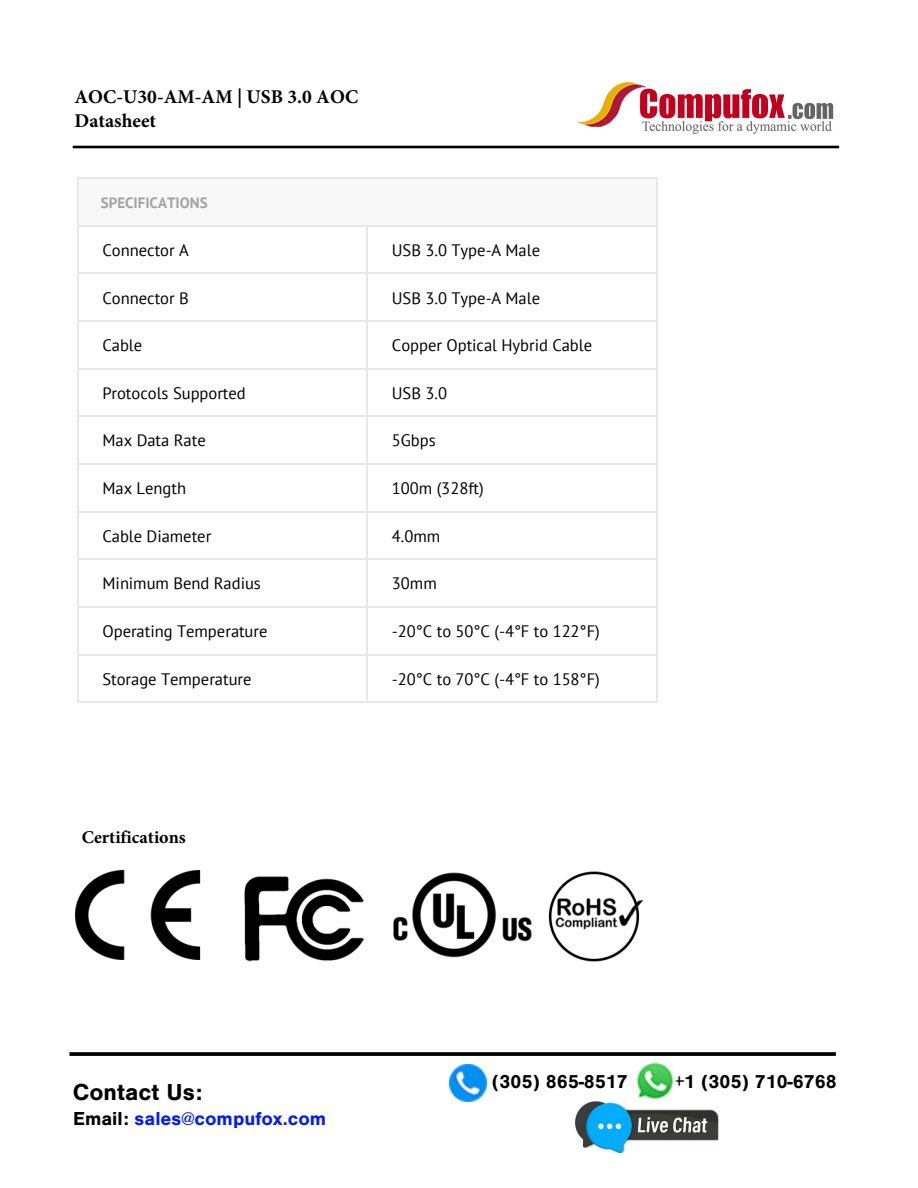
<style>
.page{position:relative;width:918px;height:1188px;background:#fff}
.page>*{position:absolute;margin:0;border:0;box-sizing:border-box;transform-origin:0 0}
.t1{font:700 24px "Nimbus San";color:#000}
.t2{font:700 19.5px/24.2px "Minion Pro";color:#000}
.t3{font:700 19.5px "Nimbus San";color:#000}
.t4{font:700 19.5px "Nimbus San";color:#051df0}
.t5{font:700 18px "Minion Pro";color:#000}
.t6{font:16.5px "PT Sans";color:#000}
.t7{font:700 15px "PT Sans";color:#a3a3a3}
.s1{color:#000}
</style>
<div class="page">
<hr style="left:73px;top:146px;width:766px;height:2px;background:#000">
<img style="left:577px;top:81px;width:257px;height:53px">
<img style="left:575px;top:1102px;width:144px;height:50px">
<svg style="left:69px;top:1052px;width:767px;height:4px;background:#101010"></svg>
<img style="left:632px;top:1062px;width:45px;height:41px">
<img style="left:449px;top:1064px;width:38px;height:38px">
<div style="left:78px;top:179px;width:578px;height:46px;background:#f8f8f8"></div>
<hr style="left:78px;top:178px;width:578px;height:1px;background:#e8e8e8">
<hr style="left:77px;top:179px;width:1px;height:46px;background:#e8e8e8">
<hr style="left:656px;top:179px;width:2px;height:46px;background:#e8e8e8">
<hr style="left:78px;top:225px;width:289px;height:2px;background:#e8e8e8">
<hr style="left:368px;top:225px;width:288px;height:2px;background:#e8e8e8">
<hr style="left:77px;top:227px;width:1px;height:46px;background:#e8e8e8">
<hr style="left:367px;top:227px;width:1px;height:46px;background:#e8e8e8">
<hr style="left:656px;top:227px;width:2px;height:46px;background:#e8e8e8">
<hr style="left:78px;top:273px;width:289px;height:1px;background:#e8e8e8">
<hr style="left:368px;top:273px;width:288px;height:1px;background:#e8e8e8">
<hr style="left:77px;top:274px;width:1px;height:46px;background:#e8e8e8">
<hr style="left:367px;top:274px;width:1px;height:46px;background:#e8e8e8">
<hr style="left:656px;top:274px;width:2px;height:46px;background:#e8e8e8">
<hr style="left:78px;top:320px;width:289px;height:2px;background:#e8e8e8">
<hr style="left:368px;top:320px;width:288px;height:2px;background:#e8e8e8">
<hr style="left:77px;top:322px;width:1px;height:46px;background:#e8e8e8">
<hr style="left:367px;top:322px;width:1px;height:46px;background:#e8e8e8">
<hr style="left:656px;top:322px;width:2px;height:46px;background:#e8e8e8">
<hr style="left:78px;top:368px;width:289px;height:1px;background:#e8e8e8">
<hr style="left:368px;top:368px;width:288px;height:1px;background:#e8e8e8">
<hr style="left:77px;top:369px;width:1px;height:47px;background:#e8e8e8">
<hr style="left:367px;top:369px;width:1px;height:47px;background:#e8e8e8">
<hr style="left:656px;top:369px;width:2px;height:47px;background:#e8e8e8">
<hr style="left:78px;top:416px;width:289px;height:1px;background:#e8e8e8">
<hr style="left:368px;top:416px;width:288px;height:1px;background:#e8e8e8">
<hr style="left:77px;top:417px;width:1px;height:46px;background:#e8e8e8">
<hr style="left:367px;top:417px;width:1px;height:46px;background:#e8e8e8">
<hr style="left:656px;top:417px;width:2px;height:46px;background:#e8e8e8">
<hr style="left:78px;top:463px;width:289px;height:2px;background:#e8e8e8">
<hr style="left:368px;top:463px;width:288px;height:2px;background:#e8e8e8">
<hr style="left:77px;top:465px;width:1px;height:46px;background:#e8e8e8">
<hr style="left:367px;top:465px;width:1px;height:46px;background:#e8e8e8">
<hr style="left:656px;top:465px;width:2px;height:46px;background:#e8e8e8">
<hr style="left:78px;top:511px;width:289px;height:1px;background:#e8e8e8">
<hr style="left:368px;top:511px;width:288px;height:1px;background:#e8e8e8">
<hr style="left:77px;top:512px;width:1px;height:47px;background:#e8e8e8">
<hr style="left:367px;top:512px;width:1px;height:47px;background:#e8e8e8">
<hr style="left:656px;top:512px;width:2px;height:47px;background:#e8e8e8">
<hr style="left:78px;top:559px;width:289px;height:1px;background:#e8e8e8">
<hr style="left:368px;top:559px;width:288px;height:1px;background:#e8e8e8">
<hr style="left:77px;top:560px;width:1px;height:46px;background:#e8e8e8">
<hr style="left:367px;top:560px;width:1px;height:46px;background:#e8e8e8">
<hr style="left:656px;top:560px;width:2px;height:46px;background:#e8e8e8">
<hr style="left:78px;top:606px;width:289px;height:2px;background:#e8e8e8">
<hr style="left:368px;top:606px;width:288px;height:2px;background:#e8e8e8">
<hr style="left:77px;top:608px;width:1px;height:46px;background:#e8e8e8">
<hr style="left:367px;top:608px;width:1px;height:46px;background:#e8e8e8">
<hr style="left:656px;top:608px;width:2px;height:46px;background:#e8e8e8">
<hr style="left:78px;top:654px;width:289px;height:1px;background:#e8e8e8">
<hr style="left:368px;top:654px;width:288px;height:1px;background:#e8e8e8">
<hr style="left:77px;top:655px;width:1px;height:47px;background:#e8e8e8">
<hr style="left:78px;top:702px;width:289px;height:1px;background:#e8e8e8">
<hr style="left:367px;top:655px;width:1px;height:47px;background:#e8e8e8">
<hr style="left:368px;top:702px;width:288px;height:1px;background:#e8e8e8">
<hr style="left:656px;top:655px;width:2px;height:47px;background:#e8e8e8">
<img style="left:76px;top:871px;width:125px;height:88px">
<img style="left:393px;top:871px;width:251px;height:91px">
<img style="left:244px;top:876px;width:120px;height:86px">
<p class="t2" style="left:74px;top:84px;width:285px">AOC-U30-AM-AM | USB 3.0 AOC<br>Datasheet</p>
<p class="t7" style="left:101px;top:192px;width:108px">SPECIFICATIONS</p>
<p class="t6" style="left:102px;top:239px;width:88px">Connector A</p>
<p class="t6" style="left:392px;top:239px;width:150px">USB 3.0 Type-A Male</p>
<p class="t6" style="left:102px;top:287px;width:88px">Connector B</p>
<p class="t6" style="left:392px;top:287px;width:150px">USB 3.0 Type-A Male</p>
<p class="t6" style="left:102px;top:334px;width:41px">Cable</p>
<p class="t6" style="left:392px;top:334px;width:202px">Copper Optical Hybrid Cable</p>
<p class="t6" style="left:102px;top:382px;width:145px">Protocols Supported</p>
<p class="t6" style="left:392px;top:382px;width:57px">USB 3.0</p>
<p class="t6" style="left:102px;top:430px;width:105px">Max Data Rate</p>
<p class="t6" style="left:392px;top:430px;width:45px">5Gbps</p>
<p class="t6" style="left:102px;top:477px;width:85px">Max Length</p>
<p class="t6" style="left:392px;top:477px;width:93px">100m (328ft)</p>
<p class="t6" style="left:102px;top:525px;width:111px">Cable Diameter</p>
<p class="t6" style="left:392px;top:525px;width:50px">4.0mm</p>
<p class="t6" style="left:102px;top:572px;width:160px">Minimum Bend Radius</p>
<p class="t6" style="left:392px;top:572px;width:46px">30mm</p>
<p class="t6" style="left:102px;top:620px;width:167px">Operating Temperature</p>
<p class="t6" style="left:392px;top:620px;width:210px">-20°C to 50°C (-4°F to 122°F)</p>
<p class="t6" style="left:102px;top:668px;width:151px">Storage Temperature</p>
<p class="t6" style="left:392px;top:668px;width:210px">-20°C to 70°C (-4°F to 158°F)</p>
<p class="t5" style="left:82px;top:825px;width:105px">Certifications</p>
<h1 class="t1" style="left:73px;top:1079px;width:131px">Contact Us:</h1>
<p class="t4" style="left:73px;top:1108px;width:255px"><span class="s1">Email:</span> sales@compufox.com</p>
<p class="t3" style="left:492px;top:1071px;width:137px">(305) 865-8517</p>
<p class="t3" style="left:675px;top:1071px;width:164px">+1 (305) 710-6768</p>
</div>
